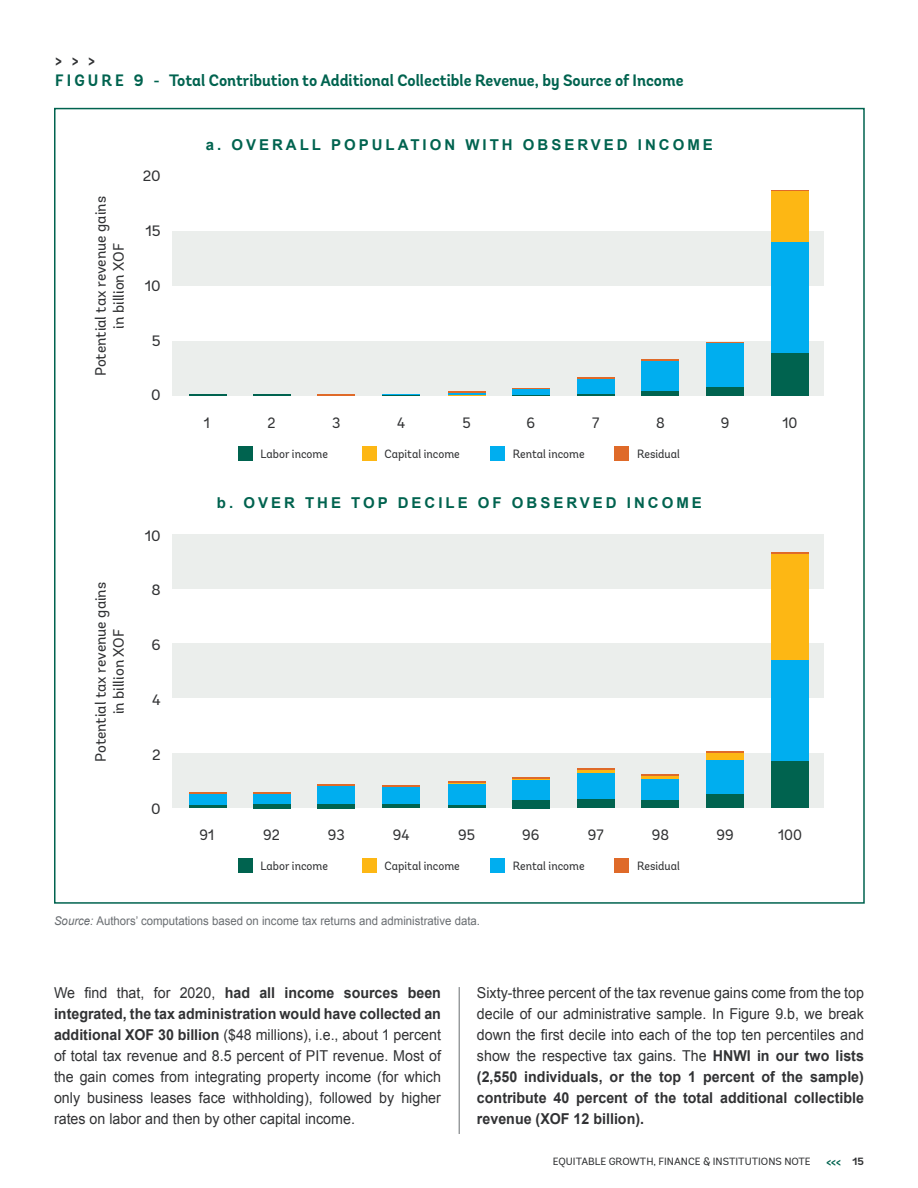
<style>
.page{position:relative;width:918px;height:1188px;background:#fff}
.page>*{position:absolute;margin:0;border:0;box-sizing:border-box;transform-origin:0 0}
.t1{font:700 16.5px "Andes";color:#00634f;scale:.95 1}
.t2{font:700 16.5px "Andes";color:#313234;scale:.95 1}
.t3{font:15px/21px "Arial";color:#313234;text-align:justify;scale:.95 1}
.t4{font:15px/18px "Andes";color:#313234;text-align:center}
.t5{font:700 15px "Arial";letter-spacing:.2em;color:#00634f}
.t6{font:15px "Andes";color:#313234;scale:.94 1}
.t7{font:12px "Andes";color:#313234;scale:.95 1}
.t8{font:12px "Arial";color:#696d71;scale:.95 1}
.t9{font:700 12px "Andes";color:#00634f;scale:.95 1}
.t10{font:10.5px "Andes";color:#313234}
.s1{font-style:italic}
.s2{font-weight:700}
.s3{font-size:10.5px;color:#313234}
</style>
<div class="page">
<div style="left:490px;top:446px;width:15px;height:15px;background:#00aeef"></div>
<div style="left:362px;top:446px;width:14px;height:15px;background:#fdb714"></div>
<div style="left:238px;top:446px;width:14px;height:15px;background:#00634f"></div>
<div style="left:614px;top:446px;width:15px;height:15px;background:#df6a29"></div>
<div style="left:173px;top:341px;width:651px;height:54px;background:#ebeeec"></div>
<div style="left:173px;top:231px;width:651px;height:55px;background:#ebeeec"></div>
<hr style="left:189px;top:395px;width:38px;height:1px;background:#00634f">
<hr style="left:253px;top:395px;width:38px;height:1px;background:#00634f">
<hr style="left:318px;top:395px;width:37px;height:1px;background:#df6a29">
<hr style="left:382px;top:395px;width:38px;height:1px;background:#00634f">
<hr style="left:382px;top:394px;width:38px;height:1px;background:#00aeef">
<hr style="left:448px;top:395px;width:37px;height:1px;background:#fdb714">
<hr style="left:448px;top:392px;width:37px;height:3px;background:#00aeef">
<hr style="left:448px;top:391px;width:37px;height:1px;background:#df6a29">
<hr style="left:512px;top:395px;width:38px;height:1px;background:#00634f">
<div style="left:512px;top:389px;width:38px;height:6px;background:#00aeef"></div>
<hr style="left:512px;top:388px;width:38px;height:1px;background:#df6a29">
<hr style="left:577px;top:393px;width:38px;height:3px;background:#00634f">
<div style="left:577px;top:379px;width:38px;height:14px;background:#00aeef"></div>
<hr style="left:577px;top:377px;width:38px;height:2px;background:#df6a29">
<div style="left:642px;top:391px;width:37px;height:5px;background:#00634f"></div>
<div style="left:642px;top:361px;width:37px;height:30px;background:#00aeef"></div>
<hr style="left:642px;top:359px;width:37px;height:1px;background:#df6a29">
<div style="left:771px;top:353px;width:38px;height:43px;background:#00634f"></div>
<div style="left:771px;top:242px;width:38px;height:111px;background:#00aeef"></div>
<div style="left:771px;top:191px;width:38px;height:51px;background:#fdb714"></div>
<div style="left:706px;top:387px;width:38px;height:9px;background:#00634f"></div>
<div style="left:706px;top:343px;width:38px;height:44px;background:#00aeef"></div>
<hr style="left:706px;top:343px;width:38px;height:1px;background:#fdb714">
<hr style="left:706px;top:342px;width:38px;height:1px;background:#df6a29">
<hr style="left:771px;top:190px;width:38px;height:1px;background:#df6a29">
<div style="left:490px;top:858px;width:15px;height:15px;background:#00aeef"></div>
<div style="left:362px;top:858px;width:14px;height:15px;background:#fdb714"></div>
<div style="left:238px;top:858px;width:14px;height:15px;background:#00634f"></div>
<div style="left:614px;top:858px;width:15px;height:15px;background:#df6a29"></div>
<div style="left:173px;top:753px;width:651px;height:55px;background:#ebeeec"></div>
<div style="left:173px;top:644px;width:651px;height:54px;background:#ebeeec"></div>
<div style="left:173px;top:534px;width:651px;height:55px;background:#ebeeec"></div>
<hr style="left:189px;top:805px;width:38px;height:3px;background:#00634f">
<hr style="left:253px;top:804px;width:38px;height:4px;background:#00634f">
<div style="left:771px;top:761px;width:38px;height:47px;background:#00634f"></div>
<div style="left:771px;top:660px;width:38px;height:101px;background:#00aeef"></div>
<div style="left:771px;top:554px;width:38px;height:106px;background:#fdb714"></div>
<div style="left:706px;top:794px;width:38px;height:14px;background:#00634f"></div>
<div style="left:706px;top:760px;width:38px;height:34px;background:#00aeef"></div>
<div style="left:706px;top:752px;width:38px;height:8px;background:#fdb714"></div>
<hr style="left:706px;top:751px;width:38px;height:1px;background:#df6a29">
<hr style="left:771px;top:552px;width:38px;height:2px;background:#df6a29">
<div style="left:189px;top:793px;width:38px;height:12px;background:#00aeef"></div>
<hr style="left:189px;top:792px;width:38px;height:1px;background:#df6a29">
<div style="left:253px;top:794px;width:38px;height:10px;background:#00aeef"></div>
<hr style="left:253px;top:792px;width:38px;height:2px;background:#df6a29">
<hr style="left:318px;top:804px;width:37px;height:4px;background:#00634f">
<div style="left:318px;top:786px;width:37px;height:18px;background:#00aeef"></div>
<hr style="left:318px;top:784px;width:37px;height:2px;background:#df6a29">
<hr style="left:382px;top:804px;width:38px;height:4px;background:#00634f">
<div style="left:382px;top:787px;width:38px;height:17px;background:#00aeef"></div>
<hr style="left:382px;top:786px;width:38px;height:1px;background:#df6a29">
<svg style="left:448px;top:804px;width:37px;height:4px"></svg>
<div style="left:448px;top:784px;width:37px;height:20px;background:#00aeef"></div>
<hr style="left:448px;top:782px;width:37px;height:2px;background:#fdb714">
<hr style="left:448px;top:781px;width:37px;height:1px;background:#df6a29">
<div style="left:512px;top:800px;width:38px;height:8px;background:#00634f"></div>
<div style="left:512px;top:780px;width:38px;height:20px;background:#00aeef"></div>
<hr style="left:512px;top:778px;width:38px;height:2px;background:#fdb714">
<hr style="left:512px;top:777px;width:38px;height:1px;background:#df6a29">
<div style="left:577px;top:799px;width:38px;height:9px;background:#00634f"></div>
<div style="left:577px;top:773px;width:38px;height:26px;background:#00aeef"></div>
<svg style="left:577px;top:769px;width:38px;height:4px"></svg>
<hr style="left:577px;top:768px;width:38px;height:1px;background:#df6a29">
<div style="left:642px;top:800px;width:37px;height:8px;background:#00634f"></div>
<div style="left:642px;top:779px;width:37px;height:21px;background:#00aeef"></div>
<hr style="left:642px;top:776px;width:37px;height:3px;background:#fdb714">
<hr style="left:642px;top:774px;width:37px;height:2px;background:#df6a29">
<hr style="left:459px;top:987px;width:1px;height:147px;background:#696d71">
<p class="t2" style="left:55px;top:50px;width:43px">&gt; &gt; &gt;</p>
<p class="t1" style="left:55px;top:70px;width:663px">F I G U R E 9 - Total Contribution to Additional Collectible Revenue, by Source of Income</p>
<p class="t4" style="left:92px;top:376px;width:181px;rotate:-90deg">Potential tax revenue gains in billion XOF</p>
<p class="t4" style="left:143px;top:167px;width:20px">20</p>
<p class="t4" style="left:146px;top:222px;width:17px">15</p>
<p class="t4" style="left:145px;top:277px;width:17px">10</p>
<p class="t4" style="left:152px;top:332px;width:10px">5</p>
<p class="t4" style="left:151px;top:386px;width:11px">0</p>
<p class="t4" style="left:92px;top:762px;width:181px;rotate:-90deg">Potential tax revenue gains in billion XOF</p>
<p class="t4" style="left:145px;top:527px;width:17px">10</p>
<p class="t4" style="left:152px;top:581px;width:11px">8</p>
<p class="t4" style="left:152px;top:636px;width:11px">6</p>
<p class="t4" style="left:152px;top:691px;width:10px">4</p>
<p class="t4" style="left:152px;top:746px;width:10px">2</p>
<p class="t4" style="left:151px;top:800px;width:11px">0</p>
<p class="t5" style="left:206px;top:134px;width:509px">a. OVERALL POPULATION WITH OBSERVED INCOME</p>
<p class="t6" style="left:204px;top:413px;width:8px">1</p>
<p class="t6" style="left:268px;top:413px;width:10px">2</p>
<p class="t6" style="left:332px;top:413px;width:10px">3</p>
<p class="t6" style="left:397px;top:413px;width:10px">4</p>
<p class="t6" style="left:462px;top:413px;width:10px">5</p>
<p class="t6" style="left:527px;top:413px;width:11px">6</p>
<p class="t6" style="left:592px;top:413px;width:9px">7</p>
<p class="t6" style="left:656px;top:413px;width:11px">8</p>
<p class="t6" style="left:721px;top:413px;width:11px">9</p>
<p class="t6" style="left:783px;top:413px;width:17px">10</p>
<p class="t7" style="left:261px;top:446px;width:72px">Labor income</p>
<p class="t7" style="left:385px;top:446px;width:81px">Capital income</p>
<p class="t7" style="left:513px;top:446px;width:77px">Rental income</p>
<p class="t7" style="left:637px;top:446px;width:47px">Residual</p>
<p class="t5" style="left:217px;top:492px;width:487px">b. OVER THE TOP DECILE OF OBSERVED INCOME</p>
<p class="t6" style="left:200px;top:826px;width:17px">91</p>
<p class="t6" style="left:263px;top:826px;width:19px">92</p>
<p class="t6" style="left:328px;top:826px;width:20px">93</p>
<p class="t6" style="left:393px;top:826px;width:19px">94</p>
<p class="t6" style="left:458px;top:826px;width:20px">95</p>
<p class="t6" style="left:522px;top:826px;width:20px">96</p>
<p class="t6" style="left:588px;top:826px;width:18px">97</p>
<p class="t6" style="left:652px;top:826px;width:20px">98</p>
<p class="t6" style="left:717px;top:826px;width:20px">99</p>
<p class="t6" style="left:778px;top:826px;width:27px">100</p>
<p class="t7" style="left:261px;top:859px;width:72px">Labor income</p>
<p class="t7" style="left:385px;top:859px;width:81px">Capital income</p>
<p class="t7" style="left:513px;top:859px;width:77px">Rental income</p>
<p class="t7" style="left:637px;top:859px;width:47px">Residual</p>
<p class="t8" style="left:54px;top:913px;width:450px"><span class="s1">Source:</span> Authors’ computations based on income tax returns and administrative data.</p>
<p class="t3" style="left:54px;top:982px;width:409px">We find that, for 2020, <span class="s2">had all income sources been integrated, the tax administration would have collected an additional XOF 30 billion</span> ($48 millions), i.e., about 1 percent of total tax revenue and 8.5 percent of PIT revenue. Most of the gain comes from integrating property income (for which only business leases face withholding), followed by higher rates on labor and then by other capital income.</p>
<p class="t3" style="left:477px;top:982px;width:409px">Sixty-three percent of the tax revenue gains come from the top decile of our administrative sample. In Figure 9.b, we break down the first decile into each of the top ten percentiles and show the respective tax gains. The <span class="s2">HNWI in our two lists (2,550 individuals, or the top 1 percent of the sample) contribute 40 percent of the total additional collectible revenue (XOF 12 billion).</span></p>
<p class="t10" style="left:553px;top:1155px;width:259px">EQUITABLE GROWTH, FINANCE &amp; INSTITUTIONS NOTE</p>
<p class="t9" style="left:826px;top:1154px;width:41px">&lt;&lt;&lt; <span class="s3">15</span></p>
</div>
